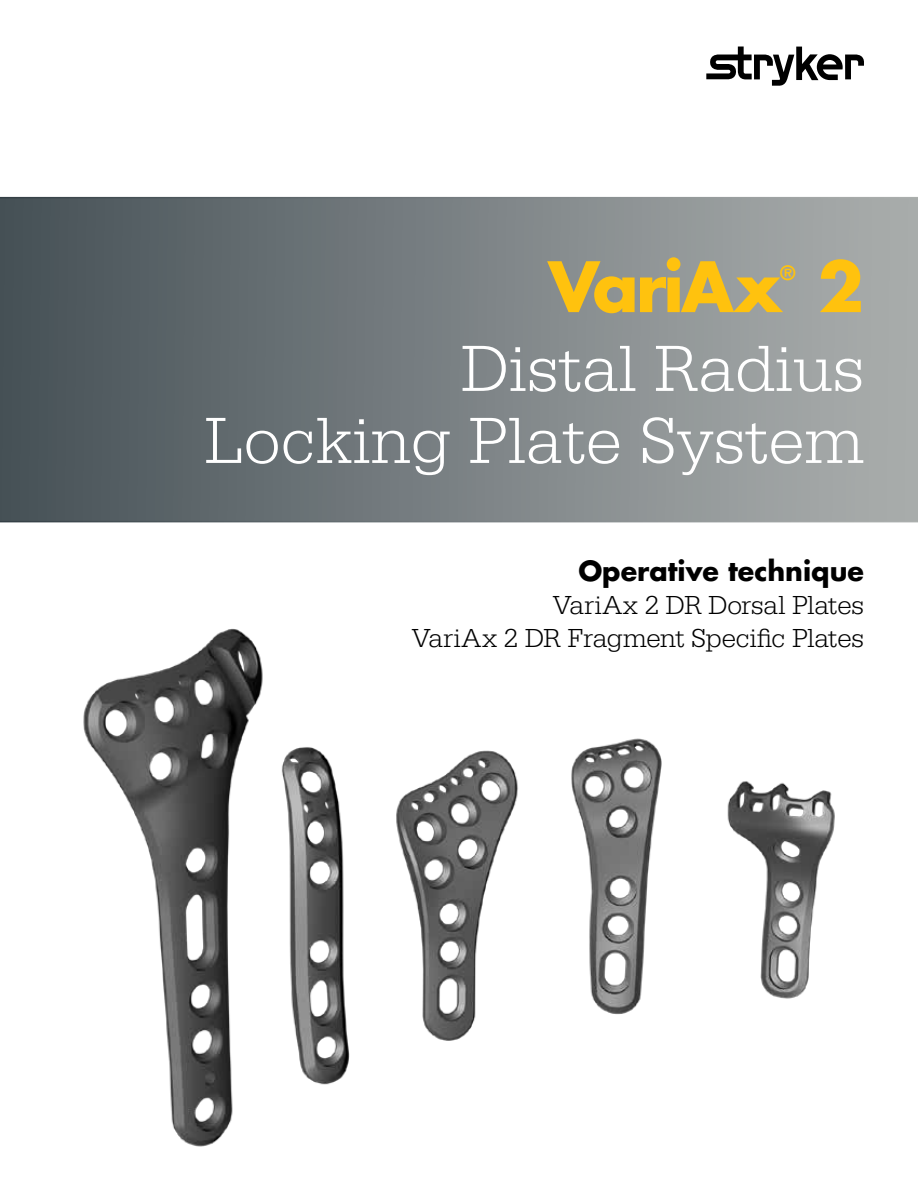
<style>
.page{position:relative;width:918px;height:1188px;background:#fff}
.page>*{position:absolute;margin:0;border:0;box-sizing:border-box;transform-origin:0 0}
.t1{font:300 67.5px/72px "URW Egyptienne TOT";letter-spacing:.005em;color:#fff;text-align:right}
.t2{font:700 67.5px "Futura For Stryker";letter-spacing:-.04em;color:#ffc20e}
.t3{font:300 27px/33px "URW Egyptienne TOT";letter-spacing:-.005em;color:#000;text-align:right}
.t4{font:700 27px "Futura For Stryker";color:#000}
.t5{font:700 19.2px "Futura For Stryker";color:#ffc20e}
</style>
<div class="page">
<img style="left:0;top:522px;width:918px;height:625px">
<svg style="left:0;top:197px;width:918px;height:325px;background:#798083"></svg>
<svg style="left:706px;top:46px;width:158px;height:40px"></svg>
<h1 class="t2" style="left:548px;top:242px;width:235px">VariAx</h1>
<p class="t5" style="left:780px;top:260px;width:17px">®</p>
<h1 class="t2" style="left:818px;top:242px;width:48px">2</h1>
<h1 class="t1" style="left:204px;top:333px;width:661px">Distal Radius<br>Locking Plate System</h1>
<p class="t4" style="left:578px;top:553px;width:287px">Operative technique</p>
<p class="t3" style="left:412px;top:589px;width:454px">VariAx 2 DR Dorsal Plates<br>VariAx 2 DR Fragment Specific Plates</p>
</div>
